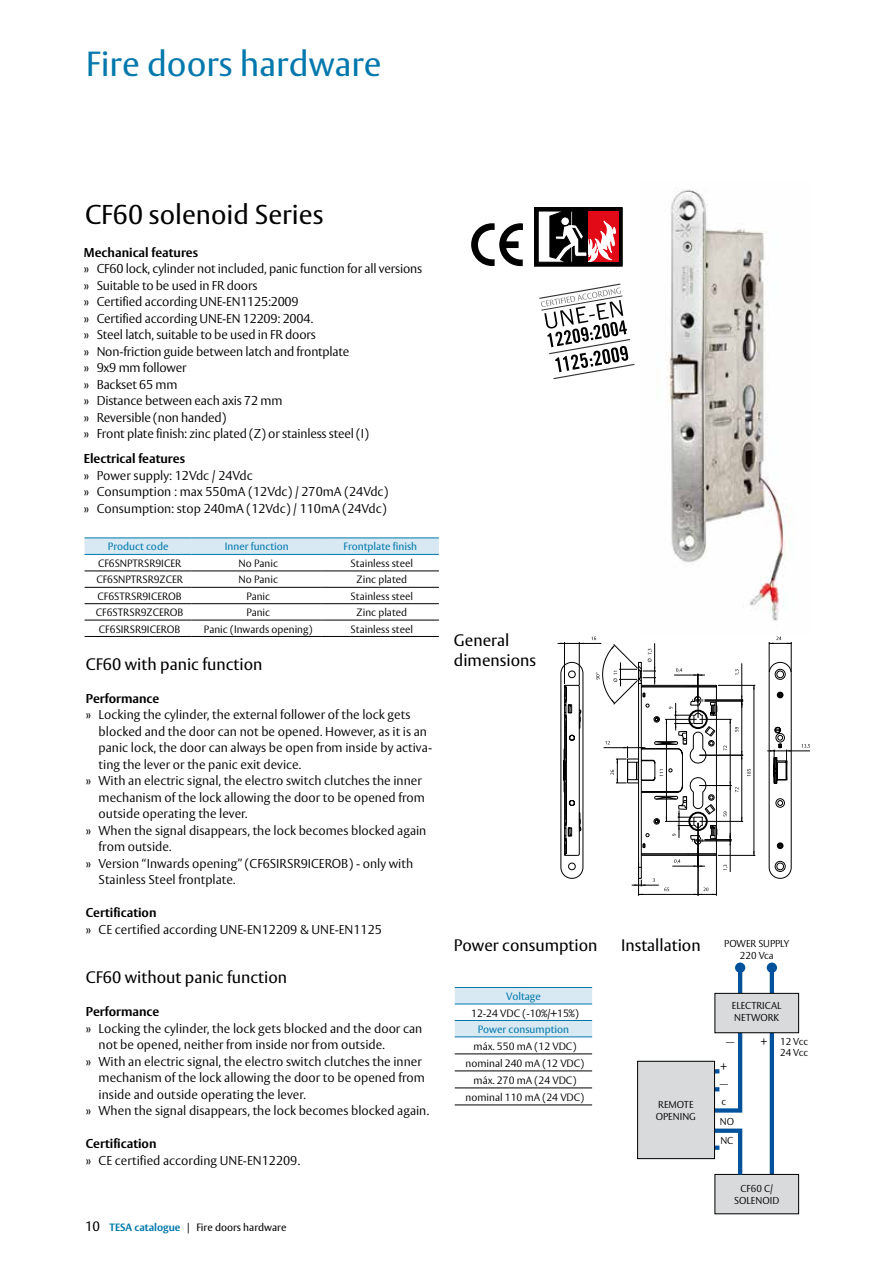
<style>
.page{position:relative;width:893px;height:1263px;background:#fff}
.page>*{position:absolute;margin:0;border:0;box-sizing:border-box;transform-origin:0 0}
.t1{font:34.5px "ASSA Vesta";color:#0078ad}
.t2{font:27px "ASSA Vesta";color:#000}
.t3{font:16.5px/19.5px "ASSA Vesta";color:#000}
.t4{font:300 12.75px/16.5px "ASSA Vesta";color:#000}
.t5{font:700 12.75px "ASSA Vesta";color:#000}
.t6{font:300 10.5px/17px "ASSA Vesta";color:#000;text-align:center}
.t7{font:10.5px "ASSA Vesta";color:#0078ad}
.t8{font:10.5px "ASSA Vesta";color:#000}
.t9{font:300 10.05px/11.4px "ASSA Vesta";color:#000}
.s1{font-size:13.5px}
.s2{font-weight:700;color:#0078ad}
</style>
<div class="page">
<img style="left:666px;top:188px;width:121px;height:433px">
<svg style="left:471px;top:223px;width:52px;height:43px"></svg>
<svg style="left:534px;top:207px;width:88px;height:59px"></svg>
<svg style="left:539px;top:283px;width:96px;height:97px"></svg>
<svg style="left:85px;top:538px;width:354px;height:82px"></svg>
<hr style="left:192px;top:570px;width:130px;height:1px;background:#000">
<hr style="left:85px;top:570px;width:107px;height:1px;background:#000">
<hr style="left:322px;top:570px;width:117px;height:1px;background:#000">
<hr style="left:85px;top:587px;width:107px;height:1px;background:#000">
<hr style="left:322px;top:587px;width:117px;height:1px;background:#000">
<hr style="left:85px;top:603px;width:107px;height:1px;background:#000">
<hr style="left:85px;top:620px;width:107px;height:1px;background:#000">
<hr style="left:85px;top:636px;width:107px;height:1px;background:#000">
<hr style="left:192px;top:587px;width:130px;height:1px;background:#000">
<hr style="left:322px;top:603px;width:117px;height:1px;background:#000">
<hr style="left:322px;top:620px;width:117px;height:1px;background:#000">
<hr style="left:322px;top:636px;width:117px;height:1px;background:#000">
<hr style="left:192px;top:603px;width:130px;height:1px;background:#000">
<hr style="left:192px;top:620px;width:130px;height:1px;background:#000">
<hr style="left:192px;top:636px;width:130px;height:1px;background:#000">
<hr style="left:85px;top:537px;width:107px;height:1px;background:#0078ad">
<hr style="left:192px;top:537px;width:130px;height:1px;background:#0078ad">
<hr style="left:322px;top:537px;width:117px;height:1px;background:#0078ad">
<hr style="left:85px;top:554px;width:107px;height:1px;background:#0078ad">
<hr style="left:192px;top:554px;width:130px;height:1px;background:#0078ad">
<hr style="left:322px;top:554px;width:117px;height:1px;background:#0078ad">
<svg style="left:455px;top:988px;width:137px;height:101px"></svg>
<hr style="left:455px;top:1104px;width:137px;height:1px;background:#000">
<hr style="left:455px;top:987px;width:137px;height:1px;background:#0078ad">
<hr style="left:455px;top:1004px;width:137px;height:1px;background:#0078ad">
<hr style="left:455px;top:1020px;width:137px;height:1px;background:#0078ad">
<hr style="left:455px;top:1036px;width:137px;height:1px;background:#0078ad">
<hr style="left:455px;top:1053px;width:137px;height:1px;background:#000">
<hr style="left:455px;top:1070px;width:137px;height:1px;background:#000">
<hr style="left:455px;top:1087px;width:137px;height:1px;background:#000">
<svg style="left:767px;top:662px;width:43px;height:217px"></svg>
<hr style="left:769px;top:642px;width:1px;height:30px;background:#000">
<hr style="left:791px;top:642px;width:1px;height:30px;background:#000">
<svg style="left:769px;top:637px;width:22px;height:7px"></svg>
<svg style="left:558px;top:637px;width:197px;height:259px"></svg>
<svg style="left:711px;top:963px;width:33px;height:152px"></svg>
<hr style="left:770px;top:968px;width:4px;height:207px;background:#00529d">
<div style="left:767px;top:962px;width:10px;height:11px;background:#00529d;border-radius:50%"></div>
<div style="left:715px;top:993px;width:84px;height:40px;background:#d9dadb"></div>
<div style="left:714px;top:993px;width:85px;height:40px;border:1px solid #000"></div>
<div style="left:715px;top:1174px;width:84px;height:40px;background:#d9dadb"></div>
<div style="left:714px;top:1174px;width:85px;height:40px;border:1px solid #000"></div>
<div style="left:638px;top:1061px;width:76px;height:97px;background:#d9dadb"></div>
<div style="left:637px;top:1061px;width:78px;height:98px;border:1px solid #000"></div>
<svg style="left:711px;top:1126px;width:33px;height:53px"></svg>
<h1 class="t1" style="left:86px;top:43px;width:297px">Fire doors hardware</h1>
<h2 class="t2" style="left:85px;top:198px;width:240px">CF60 solenoid Series</h2>
<p class="t5" style="left:84px;top:244px;width:116px">Mechanical features</p>
<p class="t4" style="left:84px;top:261px;width:340px">» CF60 lock, cylinder not included, panic function for all versions » Suitable to be used in FR doors<br>» Certified according UNE-EN1125:2009<br>» Certified according UNE-EN 12209: 2004.<br>» Steel latch, suitable to be used in FR doors<br>» Non-friction guide between latch and frontplate<br>» 9x9 mm follower<br>» Backset 65 mm<br>» Distance between each axis 72 mm<br>» Reversible (non handed)<br>» Front plate finish: zinc plated (Z) or stainless steel (I)</p>
<p class="t5" style="left:84px;top:451px;width:103px">Electrical features</p>
<p class="t4" style="left:84px;top:468px;width:306px">» Power supply: 12Vdc / 24Vdc<br>» Consumption : max 550mA (12Vdc) / 270mA (24Vdc) » Consumption: stop 240mA (12Vdc) / 110mA (24Vdc)</p>
<p class="t7" style="left:108px;top:540px;width:62px">Product code</p>
<p class="t7" style="left:225px;top:540px;width:66px">Inner function</p>
<p class="t7" style="left:343px;top:540px;width:75px">Frontplate finish</p>
<p class="t6" style="left:98px;top:555px;width:85px">CF6SNPTRSR9ICER</p>
<p class="t6" style="left:239px;top:555px;width:41px">No Panic</p>
<p class="t6" style="left:351px;top:555px;width:64px">Stainless steel</p>
<p class="t6" style="left:96px;top:572px;width:88px">CF6SNPTRSR9ZCER</p>
<p class="t6" style="left:239px;top:572px;width:41px">No Panic</p>
<p class="t6" style="left:357px;top:572px;width:52px">Zinc plated</p>
<p class="t6" style="left:98px;top:588px;width:86px">CF6STRSR9ICEROB</p>
<p class="t6" style="left:246px;top:588px;width:25px">Panic</p>
<p class="t6" style="left:351px;top:588px;width:64px">Stainless steel</p>
<p class="t6" style="left:96px;top:604px;width:89px">CF6STRSR9ZCEROB</p>
<p class="t6" style="left:246px;top:604px;width:25px">Panic</p>
<p class="t6" style="left:357px;top:604px;width:52px">Zinc plated</p>
<p class="t6" style="left:99px;top:621px;width:83px">CF6SIRSR9ICEROB</p>
<p class="t6" style="left:204px;top:621px;width:110px">Panic (Inwards opening)</p>
<p class="t6" style="left:351px;top:621px;width:64px">Stainless steel</p>
<p class="t3" style="left:86px;top:655px;width:178px">CF60 with panic function</p>
<p class="t5" style="left:86px;top:690px;width:75px">Performance</p>
<p class="t4" style="left:86px;top:707px;width:326px">» Locking the cylinder, the external follower of the lock gets</p>
<p class="t4" style="left:99px;top:723px;width:330px">blocked and the door can not be opened. However, as it is an</p>
<p class="t4" style="left:99px;top:740px;width:335px">panic lock, the door can always be open from inside by activa-</p>
<p class="t4" style="left:99px;top:756px;width:204px">ting the lever or the panic exit device.</p>
<p class="t4" style="left:86px;top:773px;width:337px">» With an electric signal, the electro switch clutches the inner</p>
<p class="t4" style="left:99px;top:789px;width:328px">mechanism of the lock allowing the door to be opened from</p>
<p class="t4" style="left:99px;top:806px;width:150px">outside operating the lever.</p>
<p class="t4" style="left:86px;top:822px;width:342px">» When the signal disappears, the lock becomes blocked again</p>
<p class="t4" style="left:99px;top:839px;width:74px">from outside.</p>
<p class="t4" style="left:86px;top:855px;width:329px">» Version “Inwards opening” (CF6SIRSR9ICEROB) - only with</p>
<p class="t4" style="left:99px;top:872px;width:138px">Stainless Steel frontplate.</p>
<p class="t5" style="left:86px;top:905px;width:72px">Certification</p>
<p class="t4" style="left:86px;top:921px;width:298px">» CE certified according UNE-EN12209 &amp; UNE-EN1125</p>
<p class="t3" style="left:86px;top:968px;width:203px">CF60 without panic function</p>
<p class="t5" style="left:86px;top:1004px;width:75px">Performance</p>
<p class="t4" style="left:86px;top:1020px;width:338px">» Locking the cylinder, the lock gets blocked and the door can</p>
<p class="t4" style="left:99px;top:1037px;width:288px">not be opened, neither from inside nor from outside.</p>
<p class="t4" style="left:86px;top:1053px;width:337px">» With an electric signal, the electro switch clutches the inner</p>
<p class="t4" style="left:99px;top:1070px;width:328px">mechanism of the lock allowing the door to be opened from</p>
<p class="t4" style="left:99px;top:1086px;width:209px">inside and outside operating the lever.</p>
<p class="t4" style="left:86px;top:1103px;width:345px">» When the signal disappears, the lock becomes blocked again.</p>
<p class="t5" style="left:86px;top:1136px;width:72px">Certification</p>
<p class="t4" style="left:86px;top:1152px;width:216px">» CE certified according UNE-EN12209.</p>
<p class="t8" style="left:85px;top:1221px;width:203px"><span class="s1">10</span> <span class="s2">TESA catalogue</span> | Fire doors hardware</p>
<p class="t3" style="left:454px;top:631px;width:84px">General dimensions</p>
<p class="t3" style="left:454px;top:936px;width:145px">Power consumption</p>
<p class="t3" style="left:621px;top:936px;width:81px">Installation</p>
<p class="t9" style="left:724px;top:938px;width:66px;text-align:center">POWER SUPPLY<br>220 Vca</p>
<p class="t7" style="left:506px;top:990px;width:36px">Voltage</p>
<p class="t6" style="left:471px;top:1005px;width:109px">12-24 VDC (-10%/+15%)</p>
<p class="t7" style="left:478px;top:1023px;width:93px">Power consumption</p>
<p class="t6" style="left:466px;top:1038px;width:120px">máx. 550 mA (12 VDC) nominal 240 mA (12 VDC) máx. 270 mA (24 VDC) nominal 110 mA (24 VDC)</p>
<p class="t9" style="left:656px;top:1099px;width:42px">REMOTE<br>OPENING</p>
<p class="t9" style="left:732px;top:1000px;width:51px">ELECTRICAL<br>NETWORK</p>
<p class="t9" style="left:726px;top:1036px;width:10px">—</p>
<p class="t9" style="left:761px;top:1036px;width:8px">+</p>
<p class="t9" style="left:721px;top:1061px;width:8px">+</p>
<p class="t9" style="left:720px;top:1078px;width:10px">—</p>
<p class="t9" style="left:720px;top:1093px;width:16px;line-height:19.2px">c<br>NO<br>NC</p>
<p class="t9" style="left:780px;top:1036px;width:30px">12 Vcc<br>24 Vcc</p>
<p class="t9" style="left:734px;top:1184px;width:47px;text-align:center">CF60 C/<br>SOLENOID</p>
</div>
